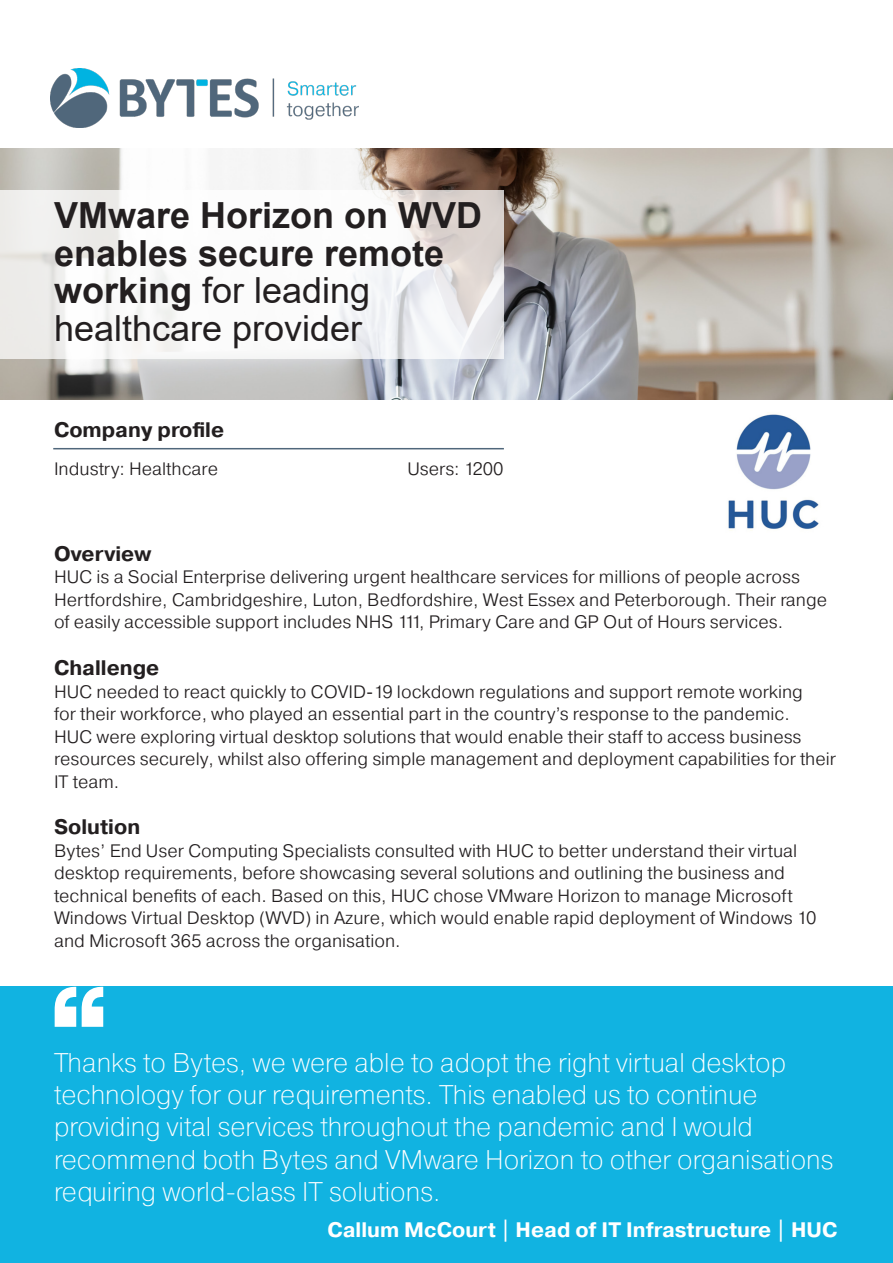
<style>
.page{position:relative;width:893px;height:1263px;background:#fff}
.page>*{position:absolute;margin:0;border:0;box-sizing:border-box;transform-origin:0 0}
.t1{font:900 112.5px "Pragmatica";color:#fff}
.t2{font:700 36px "Arial";color:#231f20}
.t3{font:36px "Arial";color:#231f20}
.t4{font:200 27px/32.4px "Pragmatica";color:#fff}
.t5{font:700 21px "Pragmatica";color:#fff}
.t6{font:700 21px "Pragmatica";color:#231f20}
.t7{font:300 18px/22.5px "Pragmatica";color:#231f20}
.s1{font-weight:700}
</style>
<div class="page">
<img style="left:51px;top:68px;width:307px;height:59px">
<img style="left:0;top:149px;width:893px;height:251px">
<svg style="left:1px;top:190px;width:503px;height:169px"></svg>
<img style="left:728px;top:412px;width:91px;height:117px">
<div style="left:0;top:986px;width:893px;height:277px;background:#11b3e1"></div>
<hr style="left:53px;top:448px;width:451px;height:1px;background:#50677b">
<p class="t2" style="left:54px;top:190px;width:430px">VMware Horizon on WVD</p>
<p class="t2" style="left:54px;top:228px;width:392px">enables secure remote</p>
<p class="t3" style="left:54px;top:266px;width:318px"><span class="s1">working</span> for leading</p>
<p class="t3" style="left:54px;top:303px;width:310px">healthcare provider</p>
<p class="t6" style="left:54px;top:416px;width:172px">Company profile</p>
<p class="t7" style="left:54px;top:457px;width:166px">Industry: Healthcare</p>
<p class="t7" style="left:407px;top:457px;width:98px">Users: 1200</p>
<p class="t6" style="left:54px;top:540px;width:99px">Overview</p>
<p class="t7" style="left:54px;top:565px;width:775px">HUC is a Social Enterprise delivering urgent healthcare services for millions of people across<br>Hertfordshire, Cambridgeshire, Luton, Bedfordshire, West Essex and Peterborough. Their range of easily accessible support includes NHS 111, Primary Care and GP Out of Hours services.</p>
<p class="t6" style="left:54px;top:654px;width:107px">Challenge</p>
<p class="t7" style="left:54px;top:680px;width:783px">HUC needed to react quickly to COVID-19 lockdown regulations and support remote working<br>for their workforce, who played an essential part in the country’s response to the pandemic.<br>HUC were exploring virtual desktop solutions that would enable their staff to access business resources securely, whilst also offering simple management and deployment capabilities for their IT team.</p>
<p class="t6" style="left:54px;top:813px;width:88px">Solution</p>
<p class="t7" style="left:54px;top:839px;width:764px">Bytes’ End User Computing Specialists consulted with HUC to better understand their virtual desktop requirements, before showcasing several solutions and outlining the business and technical benefits of each. Based on this, HUC chose VMware Horizon to manage Microsoft Windows Virtual Desktop (WVD) in Azure, which would enable rapid deployment of Windows 10 and Microsoft 365 across the organisation.</p>
<p class="t1" style="left:47px;top:972px;width:66px">“</p>
<p class="t4" style="left:54px;top:1045px;width:781px">Thanks to Bytes, we were able to adopt the right virtual desktop technology for our requirements. This enabled us to continue providing vital services throughout the pandemic and I would recommend both Bytes and VMware Horizon to other organisations requiring world-class IT solutions.</p>
<p class="t5" style="left:327px;top:1216px;width:512px">Callum McCourt | Head of IT Infrastructure | HUC</p>
</div>
